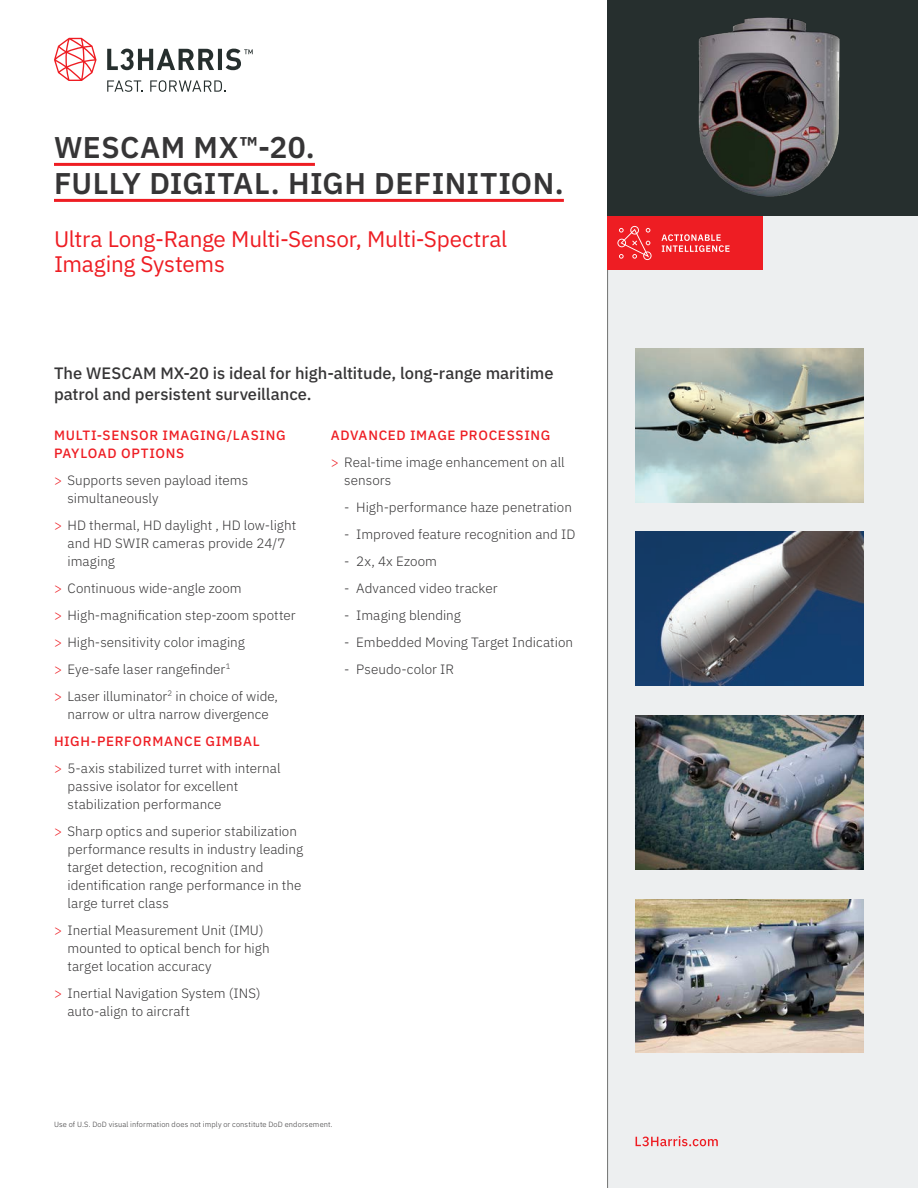
<style>
.page{position:relative;width:918px;height:1188px;background:#fff}
.page>*{position:absolute;margin:0;border:0;box-sizing:border-box;transform-origin:0 0}
.H1___Plex_Sans_20pt{font:600 30px/36px "IBM Plex Sans";letter-spacing:.015em;color:#363536}
.H2__RED____Plex_Sans{font:22.5px/25.5px "IBM Plex Sans";letter-spacing:-.01em;color:#ee1d23}
.H2__RED____Plex_Sans-2{font:500 16.5px/21px "IBM Plex Sans";color:#363536}
.LIST_LIGHT___Plex_Sa{font:300 13.5px/18px "IBM Plex Sans";letter-spacing:.005em;color:#363536}
.H3__RED____Plex_Sans{font:500 13.5px/18px "IBM Plex Sans";letter-spacing:.05em;color:#ee1d23}
.LIST_LIGHT___Plex_Sa-2{font:500 13.5px "IBM Plex Sans";letter-spacing:.05em;color:#ee1d23}
.BOILERPLATE___Plex_S{font:300 7.5px "IBM Plex Sans";letter-spacing:.02em;color:#363536}
.s1{color:#ee1d23}
</style>
<div class="page">
<hr style="left:54px;top:163px;width:261px;height:3px;background:#ee1d23">
<hr style="left:54px;top:199px;width:510px;height:3px;background:#ee1d23">
<div style="left:608px;top:0;width:310px;height:1188px;background:#edeff0"></div>
<hr style="left:607px;top:0;width:1px;height:1188px;background:#737473">
<svg style="left:636px;top:1136px;width:82px;height:10px"></svg>
<div style="left:608px;top:0;width:310px;height:216px;background:#262f2e"></div>
<img style="left:698px;top:17px;width:142px;height:180px">
<img style="left:635px;top:348px;width:229px;height:154px">
<img style="left:635px;top:532px;width:229px;height:154px">
<img style="left:635px;top:715px;width:229px;height:154px">
<img style="left:635px;top:899px;width:229px;height:154px">
<div style="left:608px;top:216px;width:155px;height:54px;background:#ee1d23"></div>
<svg style="left:617px;top:226px;width:35px;height:34px"></svg>
<svg style="left:661px;top:234px;width:69px;height:18px"></svg>
<svg style="left:54px;top:38px;width:43px;height:43px"></svg>
<svg style="left:107px;top:80px;width:36px;height:12px"></svg>
<svg style="left:150px;top:80px;width:75px;height:12px"></svg>
<svg style="left:107px;top:49px;width:146px;height:21px"></svg>
<p class="H1___Plex_Sans_20pt" style="left:54px;top:127px;width:511px">WESCAM MX™-20.<br>FULLY DIGITAL. HIGH DEFINITION.</p>
<p class="H2__RED____Plex_Sans" style="left:54px;top:224px;width:455px">Ultra Long-Range Multi-Sensor, Multi-Spectral<br>Imaging Systems</p>
<p class="H2__RED____Plex_Sans-2" style="left:54px;top:361px;width:501px">The WESCAM MX-20 is ideal for high-altitude, long-range maritime patrol and persistent surveillance.</p>
<p class="H3__RED____Plex_Sans" style="left:54px;top:425px;width:233px">MULTI-SENSOR IMAGING/LASING<br>PAYLOAD OPTIONS</p>
<p class="LIST_LIGHT___Plex_Sa" style="left:68px;top:470px;width:182px;text-indent:-14px"><span class="s1">&gt;</span> Supports seven payload items simultaneously</p>
<p class="LIST_LIGHT___Plex_Sa" style="left:67px;top:515px;width:230px;text-indent:-13px"><span class="s1">&gt;</span> HD thermal, HD daylight , HD low-light and HD SWIR cameras provide 24/7 imaging</p>
<p class="LIST_LIGHT___Plex_Sa" style="left:54px;top:578px;width:189px"><span class="s1">&gt;</span> Continuous wide-angle zoom</p>
<p class="LIST_LIGHT___Plex_Sa" style="left:54px;top:605px;width:243px"><span class="s1">&gt;</span> High-magnification step-zoom spotter</p>
<p class="LIST_LIGHT___Plex_Sa" style="left:54px;top:632px;width:192px"><span class="s1">&gt;</span> High-sensitivity color imaging</p>
<p class="LIST_LIGHT___Plex_Sa" style="left:54px;top:659px;width:178px"><span class="s1">&gt;</span> Eye-safe laser rangefinder<sup>1</sup></p>
<p class="LIST_LIGHT___Plex_Sa" style="left:54px;top:686px;width:226px;text-align:center"><span class="s1">&gt;</span> Laser illuminator<sup>2</sup> in choice of wide, narrow or ultra narrow divergence</p>
<p class="H3__RED____Plex_Sans" style="left:54px;top:731px;width:207px">HIGH-PERFORMANCE GIMBAL</p>
<p class="LIST_LIGHT___Plex_Sa" style="left:68px;top:758px;width:215px;text-indent:-14px"><span class="s1">&gt;</span> 5-axis stabilized turret with internal passive isolator for excellent stabilization performance</p>
<p class="LIST_LIGHT___Plex_Sa" style="left:68px;top:821px;width:237px;text-indent:-14px"><span class="s1">&gt;</span> Sharp optics and superior stabilization performance results in industry leading target detection, recognition and identification range performance in the large turret class</p>
<p class="LIST_LIGHT___Plex_Sa" style="left:68px;top:920px;width:204px;text-indent:-14px"><span class="s1">&gt;</span> Inertial Measurement Unit (IMU) mounted to optical bench for high target location accuracy</p>
<p class="LIST_LIGHT___Plex_Sa" style="left:68px;top:983px;width:195px;text-indent:-14px"><span class="s1">&gt;</span> Inertial Navigation System (INS) auto-align to aircraft</p>
<p class="LIST_LIGHT___Plex_Sa-2" style="left:331px;top:425px;width:221px">ADVANCED IMAGE PROCESSING</p>
<p class="LIST_LIGHT___Plex_Sa" style="left:344px;top:452px;width:222px;text-indent:-14px"><span class="s1">&gt;</span> Real-time image enhancement on all sensors</p>
<p class="LIST_LIGHT___Plex_Sa" style="left:344px;top:497px;width:229px">- High-performance haze penetration</p>
<p class="LIST_LIGHT___Plex_Sa" style="left:344px;top:524px;width:233px">- Improved feature recognition and ID</p>
<p class="LIST_LIGHT___Plex_Sa" style="left:344px;top:551px;width:94px">- 2x, 4x Ezoom</p>
<p class="LIST_LIGHT___Plex_Sa" style="left:344px;top:578px;width:155px">- Advanced video tracker</p>
<p class="LIST_LIGHT___Plex_Sa" style="left:344px;top:605px;width:118px">- Imaging blending</p>
<p class="LIST_LIGHT___Plex_Sa" style="left:344px;top:632px;width:230px">- Embedded Moving Target Indication</p>
<p class="LIST_LIGHT___Plex_Sa" style="left:344px;top:659px;width:111px">- Pseudo-color IR</p>
<p class="BOILERPLATE___Plex_S" style="left:54px;top:1119px;width:280px">Use of U.S. DoD visual information does not imply or constitute DoD endorsement.</p>
</div>
